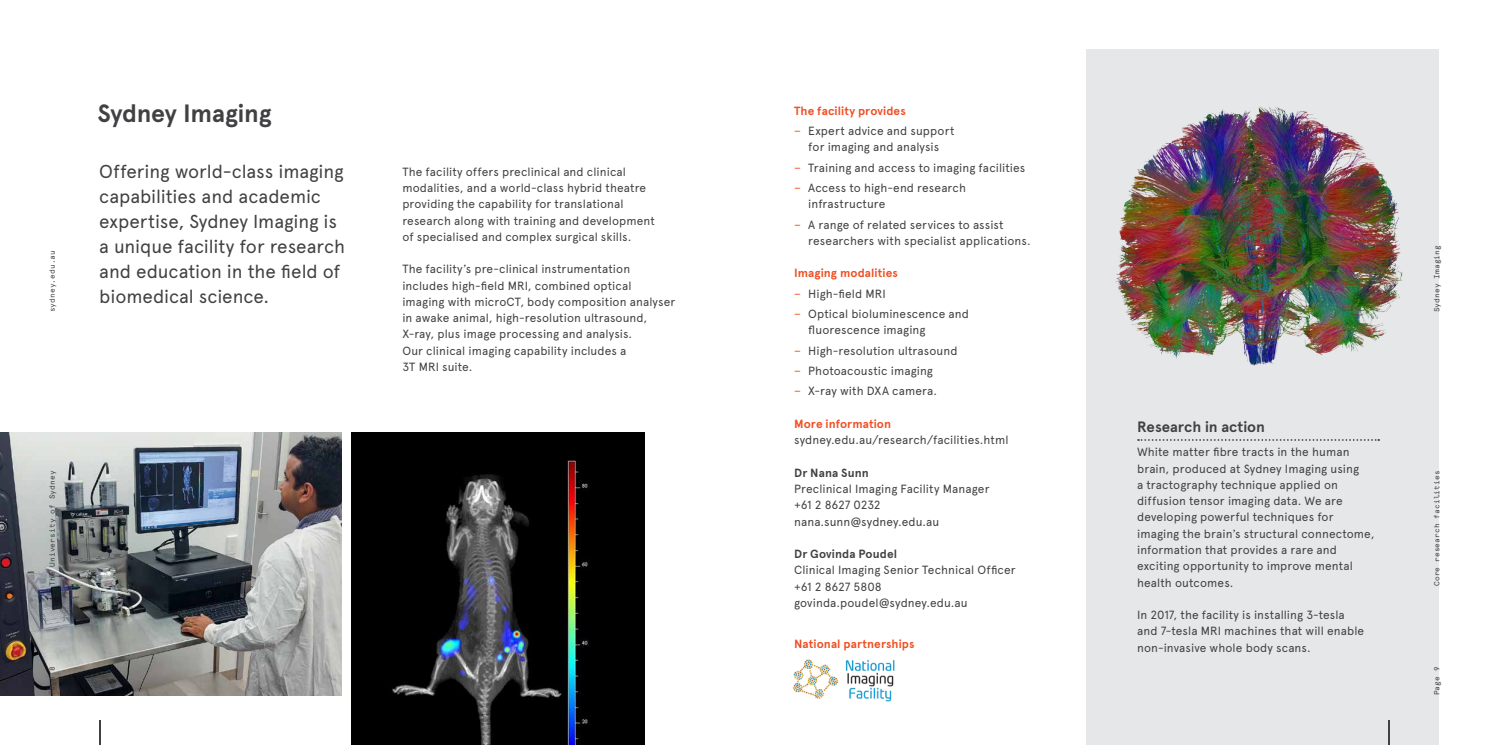
<style>
.page{position:relative;width:1489px;height:745px;background:#fff}
.page>*{position:absolute;margin:0;border:0;box-sizing:border-box;transform-origin:0 0}
.t1{font:700 25px "Apercu Pro";letter-spacing:-.01em;color:#414042}
.t2{font:18.75px/25px "Apercu Pro";letter-spacing:-.005em;color:#414042}
.t3{font:700 15px "Apercu Pro";color:#414042}
.t4{font:11.88px/16.2px "Apercu Pro";letter-spacing:.01em;color:#414042}
.t5{font:700 11.88px "Apercu Pro";letter-spacing:.01em;color:#f04e23}
.t6{font:700 11.88px "Apercu Pro";letter-spacing:.01em;color:#414042}
.t7{font:7.5px "Apercu Pro Mono";letter-spacing:.02em;color:#414042}
.s1{font-weight:700;color:#f04e23}
.s2{color:#f04e23}
</style>
<div class="page">
<div style="left:1086px;top:50px;width:353px;height:694px;background:#e6e7e8"></div>
<img style="left:1115px;top:107px;width:288px;height:259px">
<img style="left:352px;top:432px;width:292px;height:312px">
<img style="left:0;top:432px;width:341px;height:262px">
<svg style="left:1137px;top:439px;width:241px;height:1px"></svg>
<img style="left:792px;top:659px;width:103px;height:43px">
<hr style="left:1387px;top:719px;width:2px;height:25px;background:#414042">
<hr style="left:99px;top:719px;width:2px;height:25px;background:#414042">
<h1 class="t1" style="left:97px;top:94px;width:176px">Sydney Imaging</h1>
<p class="t4" style="left:794px;top:99px;width:162px;line-height:20.4px"><span class="s1">The facility provides<br></span><span class="s2">−</span> Expert advice and support</p>
<p class="t4" style="left:794px;top:136px;width:233px;line-height:20.4px;text-indent:14px">for imaging and analysis<br><span class="s2">−</span> Training and access to imaging facilities <span class="s2">−</span> Access to high-end research</p>
<p class="t4" style="left:794px;top:193px;width:211px;line-height:20.4px;text-indent:14px">infrastructure<br><span class="s2">−</span> A range of related services to assist</p>
<p class="t4" style="left:808px;top:232px;width:222px">researchers with specialist applications.</p>
<p class="t4" style="left:794px;top:262px;width:176px;line-height:20.4px"><span class="s1">Imaging modalities<br></span><span class="s2">−</span> High-field MRI<br><span class="s2">−</span> Optical bioluminescence and</p>
<p class="t4" style="left:794px;top:319px;width:165px;line-height:20.4px;text-indent:14px">fluorescence imaging<br><span class="s2">−</span> High-resolution ultrasound <span class="s2">−</span> Photoacoustic imaging<br><span class="s2">−</span> X-ray with DXA camera.</p>
<p class="t5" style="left:794px;top:414px;width:98px">More information</p>
<p class="t4" style="left:794px;top:431px;width:216px">sydney.edu.au/research/facilities. html</p>
<p class="t6" style="left:794px;top:463px;width:76px">Dr Nana Sunn</p>
<p class="t4" style="left:794px;top:479px;width:197px">Preclinical Imaging Facility Manager +61 2 8627 0232 nana.sunn@sydney.edu.au</p>
<p class="t6" style="left:794px;top:544px;width:104px">Dr Govinda Poudel</p>
<p class="t4" style="left:794px;top:561px;width:223px">Clinical Imaging Senior Technical Officer +61 2 8627 5808 govinda.poudel@sydney.edu.au</p>
<h2 class="t2" style="left:99px;top:158px;width:247px">Offering world-class imaging capabilities and academic expertise, Sydney Imaging is a unique facility for research and education in the field of biomedical science.</h2>
<p class="t4" style="left:402px;top:162px;width:254px">The facility offers preclinical and clinical modalities, and a world-class hybrid theatre providing the capability for translational research along with training and development of specialised and complex surgical skills.</p>
<p class="t7" style="left:1430px;top:312px;width:69px;rotate:-90deg">Sydney Imaging</p>
<p class="t7" style="left:47px;top:312px;width:64px;rotate:-90deg">sydney.edu.au</p>
<p class="t4" style="left:402px;top:260px;width:274px">The facility’s pre-clinical instrumentation includes high-field MRI, combined optical imaging with microCT, body composition analyser in awake animal, high-resolution ultrasound, X-ray, plus image processing and analysis.<br>Our clinical imaging capability includes a<br>3T MRI suite.</p>
<p class="t3" style="left:1137px;top:415px;width:129px">Research in action</p>
<p class="t4" style="left:1137px;top:443px;width:239px">White matter fibre tracts in the human brain, produced at Sydney Imaging using<br>a tractography technique applied on diffusion tensor imaging data. We are developing powerful techniques for imaging the brain’s structural connectome, information that provides a rare and exciting opportunity to improve mental health outcomes.</p>
<p class="t4" style="left:1137px;top:605px;width:228px">In 2017, the facility is installing 3-tesla and 7-tesla MRI machines that will enable</p>
<p class="t7" style="left:47px;top:585px;width:117px;rotate:-90deg">The University of Sydney</p>
<p class="t7" style="left:1430px;top:585px;width:117px;rotate:-90deg">Core research facilities</p>
<p class="t7" style="left:47px;top:694px;width:30px;rotate:-90deg">Page 8</p>
<p class="t5" style="left:794px;top:634px;width:122px">National partnerships</p>
<p class="t4" style="left:1137px;top:638px;width:173px">non‑invasive whole body scans.</p>
<p class="t7" style="left:1430px;top:694px;width:30px;rotate:-90deg">Page 9</p>
</div>
